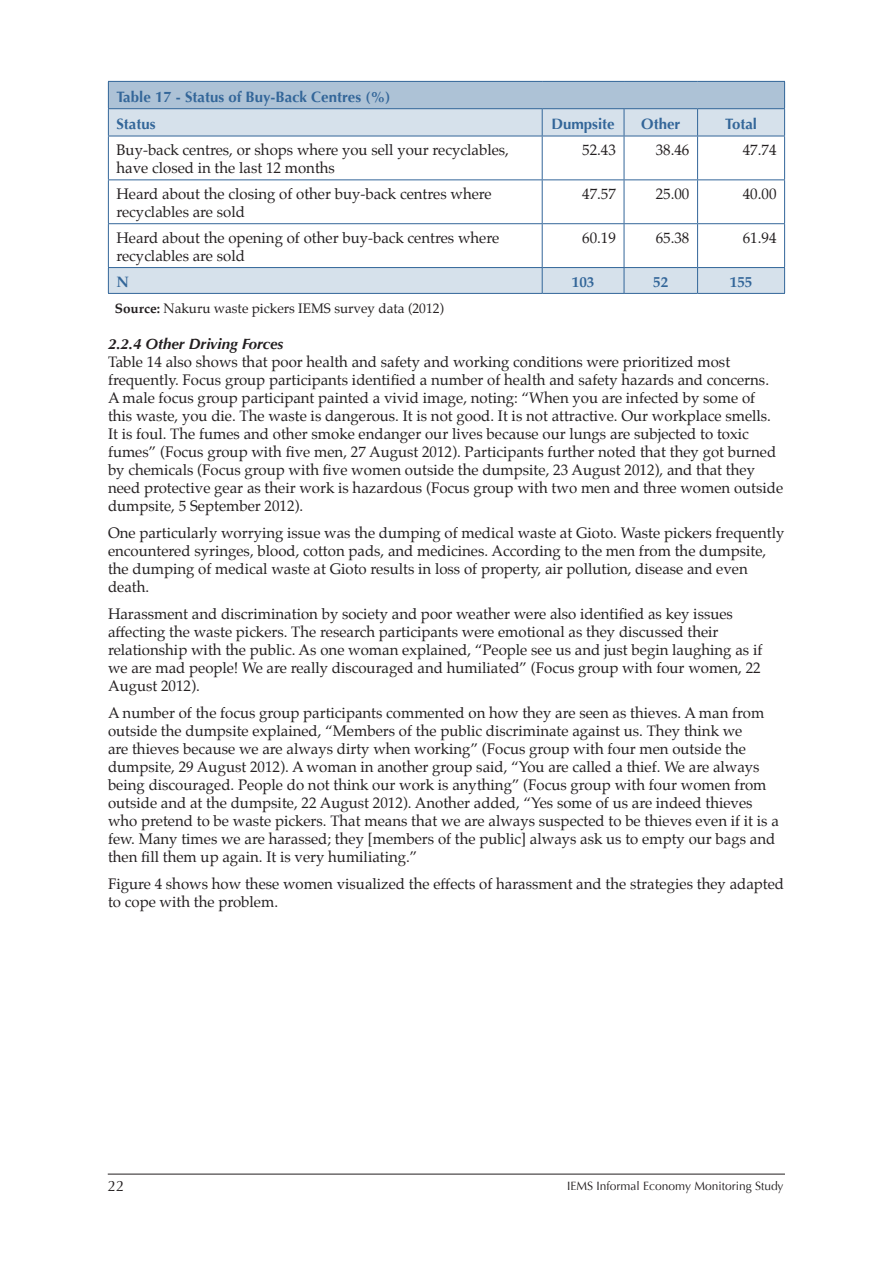
<style>
.page{position:relative;width:893px;height:1263px;background:#fff}
.page>*{position:absolute;margin:0;border:0;box-sizing:border-box;transform-origin:0 0}
.t1{font:15px/18px "Palatino";color:#231f20}
.t2{font:700 15px/27.3px "Optima";color:#369}
.t3{font:italic 700 15px "Optima";color:#231f20}
.t4{font:700 15px "Palatino";color:#369}
.t5{font:15px "Optima";color:#231f20}
.t6{font:13.5px "Palatino";color:#231f20}
.t7{font:12px "Optima";color:#231f20}
.s1{font-weight:700}
</style>
<div class="page">
<hr style="left:108px;top:1174px;width:677px;height:1px;background:#231f20">
<div style="left:108px;top:81px;width:677px;height:28px;background:#adc2d6"></div>
<svg style="left:109px;top:109px;width:675px;height:184px"></svg>
<hr style="left:108px;top:81px;width:434px;height:1px;background:#369">
<hr style="left:542px;top:81px;width:82px;height:1px;background:#369">
<hr style="left:624px;top:81px;width:74px;height:1px;background:#369">
<hr style="left:698px;top:81px;width:87px;height:1px;background:#369">
<hr style="left:108px;top:108px;width:434px;height:1px;background:#369">
<svg style="left:108px;top:82px;width:1px;height:54px"></svg>
<hr style="left:542px;top:108px;width:82px;height:1px;background:#369">
<svg style="left:542px;top:109px;width:1px;height:27px"></svg>
<hr style="left:624px;top:108px;width:74px;height:1px;background:#369">
<svg style="left:624px;top:109px;width:1px;height:27px"></svg>
<hr style="left:698px;top:108px;width:87px;height:1px;background:#369">
<svg style="left:697px;top:109px;width:1px;height:27px"></svg>
<svg style="left:784px;top:82px;width:1px;height:54px"></svg>
<hr style="left:108px;top:136px;width:434px;height:1px;background:#369">
<hr style="left:108px;top:136px;width:1px;height:43px;background:#369">
<hr style="left:542px;top:136px;width:82px;height:1px;background:#369">
<hr style="left:542px;top:136px;width:1px;height:43px;background:#369">
<hr style="left:624px;top:136px;width:74px;height:1px;background:#369">
<hr style="left:624px;top:136px;width:1px;height:43px;background:#369">
<hr style="left:698px;top:136px;width:87px;height:1px;background:#369">
<hr style="left:697px;top:136px;width:1px;height:43px;background:#369">
<hr style="left:784px;top:136px;width:1px;height:43px;background:#369">
<hr style="left:108px;top:179px;width:434px;height:1px;background:#369">
<hr style="left:108px;top:180px;width:1px;height:43px;background:#369">
<hr style="left:542px;top:179px;width:82px;height:1px;background:#369">
<hr style="left:542px;top:180px;width:1px;height:43px;background:#369">
<hr style="left:624px;top:179px;width:74px;height:1px;background:#369">
<hr style="left:624px;top:180px;width:1px;height:43px;background:#369">
<hr style="left:698px;top:179px;width:87px;height:1px;background:#369">
<hr style="left:697px;top:180px;width:1px;height:43px;background:#369">
<hr style="left:784px;top:180px;width:1px;height:43px;background:#369">
<hr style="left:108px;top:223px;width:434px;height:1px;background:#369">
<hr style="left:108px;top:224px;width:1px;height:43px;background:#369">
<hr style="left:542px;top:223px;width:82px;height:1px;background:#369">
<hr style="left:542px;top:224px;width:1px;height:43px;background:#369">
<hr style="left:624px;top:223px;width:74px;height:1px;background:#369">
<hr style="left:624px;top:224px;width:1px;height:43px;background:#369">
<hr style="left:698px;top:223px;width:87px;height:1px;background:#369">
<hr style="left:697px;top:224px;width:1px;height:43px;background:#369">
<hr style="left:784px;top:224px;width:1px;height:43px;background:#369">
<hr style="left:108px;top:267px;width:434px;height:1px;background:#369">
<svg style="left:108px;top:268px;width:1px;height:25px"></svg>
<hr style="left:542px;top:267px;width:82px;height:1px;background:#369">
<svg style="left:542px;top:268px;width:1px;height:25px"></svg>
<hr style="left:624px;top:267px;width:74px;height:1px;background:#369">
<svg style="left:624px;top:268px;width:1px;height:25px"></svg>
<hr style="left:698px;top:267px;width:87px;height:1px;background:#369">
<svg style="left:697px;top:268px;width:1px;height:25px"></svg>
<svg style="left:784px;top:268px;width:1px;height:25px"></svg>
<hr style="left:108px;top:293px;width:434px;height:1px;background:#369">
<hr style="left:542px;top:293px;width:82px;height:1px;background:#369">
<hr style="left:624px;top:293px;width:74px;height:1px;background:#369">
<hr style="left:698px;top:293px;width:87px;height:1px;background:#369">
<p class="t2" style="left:116px;top:85px;width:275px">Table 17 - Status of Buy-Back Centres (%)<br>Status</p>
<p class="t2" style="left:551px;top:112px;width:65px">Dumpsite</p>
<p class="t2" style="left:641px;top:112px;width:41px">Other</p>
<p class="t2" style="left:725px;top:112px;width:33px">Total</p>
<p class="t1" style="left:116px;top:142px;width:394px">Buy-back centres, or shops where you sell your recyclables, have closed in the last 12 months</p>
<p class="t1" style="left:582px;top:142px;width:35px">52.43</p>
<p class="t1" style="left:656px;top:142px;width:35px">38.46</p>
<p class="t1" style="left:743px;top:142px;width:35px">47.74</p>
<p class="t1" style="left:116px;top:186px;width:377px">Heard about the closing of other buy-back centres where recyclables are sold</p>
<p class="t1" style="left:582px;top:186px;width:35px">47.57</p>
<p class="t1" style="left:656px;top:186px;width:35px">25.00</p>
<p class="t1" style="left:743px;top:186px;width:35px">40.00</p>
<p class="t1" style="left:116px;top:230px;width:384px">Heard about the opening of other buy-back centres where recyclables are sold</p>
<p class="t1" style="left:582px;top:230px;width:35px">60.19</p>
<p class="t1" style="left:656px;top:230px;width:35px">65.38</p>
<p class="t1" style="left:743px;top:230px;width:35px">61.94</p>
<p class="t4" style="left:116px;top:275px;width:14px">N</p>
<p class="t4" style="left:572px;top:275px;width:24px">103</p>
<p class="t4" style="left:653px;top:275px;width:16px">52</p>
<p class="t4" style="left:730px;top:275px;width:24px">155</p>
<p class="t6" style="left:115px;top:302px;width:331px"><span class="s1">Source:</span> Nakuru waste pickers IEMS survey data (2012)</p>
<p class="t3" style="left:108px;top:338px;width:177px">2.2.4 Other Driving Forces</p>
<p class="t1" style="left:108px;top:354px;width:677px">Table 14 also shows that poor health and safety and working conditions were prioritized most frequently. Focus group participants identified a number of health and safety hazards and concerns.<br>A male focus group participant painted a vivid image, noting: “When you are infected by some of<br>this waste, you die. The waste is dangerous. It is not good. It is not attractive. Our workplace smells.<br>It is foul. The fumes and other smoke endanger our lives because our lungs are subjected to toxic fumes” (Focus group with five men, 27 August 2012). Participants further noted that they got burned by chemicals (Focus group with five women outside the dumpsite, 23 August 2012), and that they need protective gear as their work is hazardous (Focus group with two men and three women outside dumpsite, 5 September 2012).</p>
<p class="t1" style="left:108px;top:525px;width:678px">One particularly worrying issue was the dumping of medical waste at Gioto. Waste pickers frequently encountered syringes, blood, cotton pads, and medicines. According to the men from the dumpsite, the dumping of medical waste at Gioto results in loss of property, air pollution, disease and even death.</p>
<p class="t1" style="left:108px;top:605px;width:656px">Harassment and discrimination by society and poor weather were also identified as key issues affecting the waste pickers. The research participants were emotional as they discussed their relationship with the public. As one woman explained, “People see us and just begin laughing as if we are mad people! We are really discouraged and humiliated” (Focus group with four women, 22<br>August 2012).</p>
<p class="t1" style="left:108px;top:705px;width:672px">A number of the focus group participants commented on how they are seen as thieves. A man from outside the dumpsite explained, “Members of the public discriminate against us. They think we<br>are thieves because we are always dirty when working” (Focus group with four men outside the dumpsite, 29 August 2012). A woman in another group said, “You are called a thief. We are always being discouraged. People do not think our work is anything” (Focus group with four women from outside and at the dumpsite, 22 August 2012). Another added, “Yes some of us are indeed thieves who pretend to be waste pickers. That means that we are always suspected to be thieves even if it is a few. Many times we are harassed; they [members of the public] always ask us to empty our bags and then fill them up again. It is very humiliating.”</p>
<p class="t1" style="left:108px;top:875px;width:678px">Figure 4 shows how these women visualized the effects of harassment and the strategies they adapted to cope with the problem.</p>
<p class="t5" style="left:108px;top:1177px;width:18px">22</p>
<p class="t7" style="left:567px;top:1181px;width:218px">IEMS Informal Economy Monitoring Study</p>
</div>
